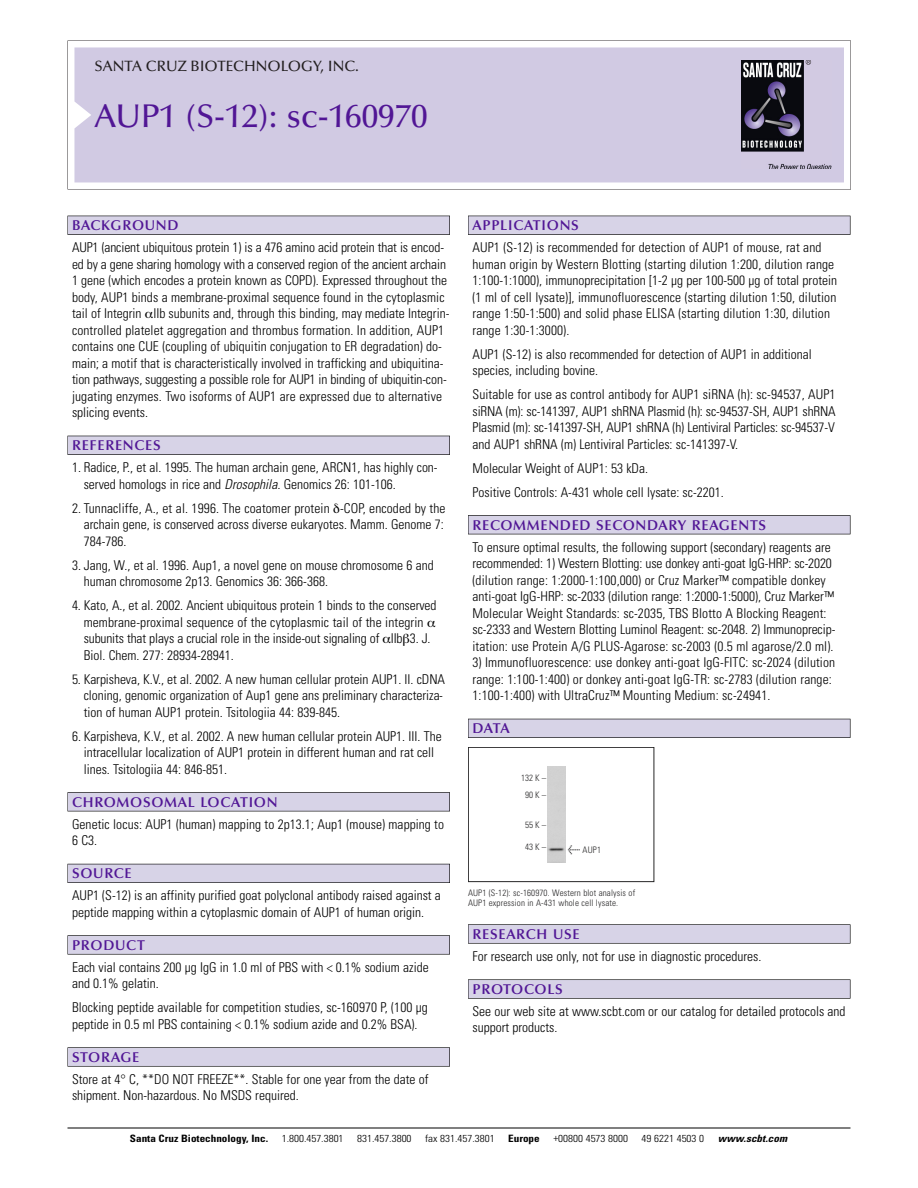
<style>
.page{position:relative;width:918px;height:1188px;background:#fff}
.page>*{position:absolute;margin:0;border:0;box-sizing:border-box;transform-origin:0 0}
.t1{font:500 33px "Optima";color:#511695}
.t2{font:500 15px "Optima";color:#231f20}
.t3{font:600 14.25px "Optima";letter-spacing:.05em;color:#511695}
.t4{font:300 condensed 13.5px/16.5px "Univers";color:#000}
.t5{font:300 condensed 10.2px "Univers";color:#000;scale:1.1 1}
.t6{font:700 condensed 10.2px "Univers";color:#000;scale:1.1 1}
.t7{font:italic 700 condensed 10.2px "Univers";letter-spacing:.005em;color:#000;scale:1.1 1}
.t8{font:9px/10.5px "Univers Condensed Light+NVUROK";letter-spacing:.015em;color:#272627}
.s1{font-style:italic}
.s2{font-family:"Meta Plus Book Roman+VVQPCH";font-size:10.5px}
</style>
<div class="page">
<svg style="left:68px;top:40px;width:783px;height:149px"></svg>
<div style="left:74px;top:47px;width:770px;height:135px;background:#d1cae3"></div>
<img style="left:741px;top:60px;width:90px;height:108px">
<div style="left:68px;top:216px;width:382px;height:19px;background:#525155"></div>
<div style="left:68px;top:216px;width:381px;height:18px;background:#d7d3e7"></div>
<div style="left:68px;top:436px;width:382px;height:19px;background:#515055"></div>
<div style="left:68px;top:436px;width:381px;height:18px;background:#d7d3e7"></div>
<div style="left:68px;top:792px;width:382px;height:19px;background:#545357"></div>
<div style="left:68px;top:793px;width:381px;height:18px;background:#d7d3e7"></div>
<div style="left:68px;top:864px;width:382px;height:19px;background:#54535a"></div>
<div style="left:68px;top:864px;width:381px;height:18px;background:#d7d3e7"></div>
<svg style="left:68px;top:935px;width:382px;height:20px"></svg>
<div style="left:68px;top:936px;width:381px;height:18px;background:#d7d3e7"></div>
<div style="left:68px;top:1047px;width:382px;height:20px;background:#626263"></div>
<div style="left:68px;top:1048px;width:381px;height:18px;background:#d7d3e7"></div>
<div style="left:468px;top:216px;width:382px;height:19px;background:#525155"></div>
<div style="left:468px;top:216px;width:382px;height:18px;background:#d7d3e7"></div>
<div style="left:468px;top:515px;width:382px;height:19px;background:#525155"></div>
<div style="left:468px;top:516px;width:382px;height:18px;background:#d7d3e7"></div>
<div style="left:468px;top:719px;width:382px;height:19px;background:#525158"></div>
<div style="left:468px;top:719px;width:382px;height:18px;background:#d7d3e7"></div>
<div style="left:468px;top:924px;width:382px;height:20px;background:#666667"></div>
<div style="left:468px;top:925px;width:382px;height:18px;background:#d7d3e7"></div>
<div style="left:468px;top:979px;width:382px;height:20px;background:#666"></div>
<div style="left:468px;top:980px;width:382px;height:18px;background:#d7d3e7"></div>
<hr style="left:68px;top:1128px;width:782px;height:1px;background:#000">
<div style="left:468px;top:747px;width:186px;height:135px;border:1px solid #272627"></div>
<div style="left:547px;top:767px;width:19px;height:96px;background:#d1d1d1"></div>
<p class="t2" style="left:94px;top:61px;width:266px">SANTA CRUZ BIOTECHNOLOGY, INC.</p>
<h1 class="t1" style="left:94px;top:103px;width:335px">AUP1 (S-12): sc-160970</h1>
<p class="t3" style="left:72px;top:219px;width:108px">BACKGROUND</p>
<p class="t4" style="left:72px;top:240px;width:379px">AUP1 (ancient ubiquitous protein 1) is a 476 amino acid protein that is encod&shy;ed by a gene sharing homology with a conserved region of the ancient archain 1 gene (which encodes a protein known as COPD). Expressed throughout the body, AUP1 binds a membrane-proximal sequence found in the cytoplasmic tail of Integrin IIb subunits and, through this binding, may mediate Integrin&shy;controlled platelet aggregation and thrombus formation. In addition, AUP1 contains one CUE (coupling of ubiquitin conjugation to ER degradation) do&shy;main; a motif that is characteristically involved in trafficking and ubiquitina&shy;tion pathways, suggesting a possible role for AUP1 in binding of ubiquitin-con&shy;jugating enzymes. Two isoforms of AUP1 are expressed due to alternative splicing events.</p>
<p class="t3" style="left:72px;top:440px;width:90px">REFERENCES</p>
<p class="t4" style="left:84px;top:460px;width:356px;text-indent:-12px">1. Radice, P., et al. 1995. The human archain gene, ARCN1, has highly con&shy;served homologs in rice and <span class="s1">Drosophila.</span> Genomics 26: 101-106.</p>
<p class="t4" style="left:84px;top:501px;width:363px;text-indent:-12px">2. Tunnacliffe, A., et al. 1996. The coatomer protein -COP, encoded by the archain gene, is conserved across diverse eukaryotes. Mamm. Genome 7:<br>784-786.</p>
<p class="t4" style="left:84px;top:558px;width:352px;text-indent:-12px">3. Jang, W., et al. 1996. Aup1, a novel gene on mouse chromosome 6 and human chromosome 2p13. Genomics 36: 366-368.</p>
<p class="t4" style="left:84px;top:598px;width:354px;text-indent:-12px">4. Kato, A., et al. 2002. Ancient ubiquitous protein 1 binds to the conserved membrane-proximal sequence of the cytoplasmic tail of the integrin subunits that plays a crucial role in the inside-out signaling of IIb 3. J.<br>Biol. Chem. 277: 28934-28941.</p>
<p class="t4" style="left:84px;top:672px;width:363px;text-indent:-12px">5. Karpisheva, K.V., et al. 2002. A new human cellular protein AUP1. II. cDNA cloning, genomic organization of Aup1 gene ans preliminary characteriza&shy;tion of human AUP1 protein. Tsitologiia 44: 839-845.</p>
<p class="t4" style="left:84px;top:729px;width:360px;text-indent:-12px">6. Karpisheva, K.V., et al. 2002. A new human cellular protein AUP1. III. The intracellular localization of AUP1 protein in different human and rat cell lines. Tsitologiia 44: 846-851.</p>
<p class="t3" style="left:72px;top:796px;width:207px">CHROMOSOMAL LOCATION</p>
<p class="t4" style="left:72px;top:817px;width:374px">Genetic locus: AUP1 (human) mapping to 2p13.1; Aup1 (mouse) mapping to<br>6 C3.</p>
<p class="t3" style="left:72px;top:868px;width:61px">SOURCE</p>
<p class="t4" style="left:72px;top:888px;width:370px">AUP1 (S-12) is an affinity purified goat polyclonal antibody raised against a peptide mapping within a cytoplasmic domain of AUP1 of human origin.</p>
<p class="t3" style="left:72px;top:939px;width:74px">PRODUCT</p>
<p class="t4" style="left:72px;top:960px;width:358px">Each vial contains 200 µg IgG in 1.0 ml of PBS with &lt; 0.1% sodium azide and 0.1% gelatin.</p>
<p class="t4" style="left:72px;top:1000px;width:357px">Blocking peptide available for competition studies, sc-160970 P, (100 µg peptide in 0.5 ml PBS containing &lt; 0.1% sodium azide and 0.2% BSA).</p>
<p class="t3" style="left:72px;top:1051px;width:69px">STORAGE</p>
<p class="t4" style="left:72px;top:1072px;width:358px">Store at 4° C, **DO NOT FREEZE**. Stable for one year from the date of shipment. Non-hazardous. No MSDS required.</p>
<p class="t3" style="left:473px;top:219px;width:108px">APPLICATIONS</p>
<p class="t4" style="left:473px;top:240px;width:366px">AUP1 (S-12) is recommended for detection of AUP1 of mouse, rat and human origin by Western Blotting (starting dilution 1:200, dilution range 1:100-1:1000), immunoprecipitation [1-2 µg per 100-500 µg of total protein (1 ml of cell lysate)], immunofluorescence (starting dilution 1:50, dilution range 1:50-1:500) and solid phase ELISA (starting dilution 1:30, dilution range 1:30-1:3000).</p>
<p class="t4" style="left:473px;top:347px;width:341px">AUP1 (S-12) is also recommended for detection of AUP1 in additional species, including bovine.</p>
<p class="t4" style="left:473px;top:387px;width:365px;text-align:justify">Suitable for use as control antibody for AUP1 siRNA (h): sc-94537, AUP1 siRNA (m): sc-141397, AUP1 shRNA Plasmid (h): sc-94537-SH, AUP1 shRNA Plasmid (m): sc-141397-SH, AUP1 shRNA (h) Lentiviral Particles: sc-94537-V and AUP1 shRNA (m) Lentiviral Particles: sc-141397-V.</p>
<p class="t4" style="left:473px;top:457px;width:253px;line-height:24px">Molecular Weight of AUP1: 53 kDa.<br>Positive Controls: A-431 whole cell lysate: sc-2201.</p>
<p class="t3" style="left:473px;top:519px;width:295px">RECOMMENDED SECONDARY REAGENTS</p>
<p class="t4" style="left:473px;top:540px;width:364px">To ensure optimal results, the following support (secondary) reagents are recommended: 1) Western Blotting: use donkey anti-goat IgG-HRP: sc-2020 (dilution range: 1:2000-1:100,000) or Cruz Marker™ compatible donkey anti-goat IgG-HRP: sc-2033 (dilution range: 1:2000-1:5000), Cruz Marker™ Molecular Weight Standards: sc-2035, TBS Blotto A Blocking Reagent: sc-2333 and Western Blotting Luminol Reagent: sc-2048. 2) Immunoprecip&shy;itation: use Protein A/G PLUS-Agarose: sc-2003 (0.5 ml agarose/2.0 ml).</p>
<p class="t4" style="left:473px;top:655px;width:364px">3) Immunofluorescence: use donkey anti-goat IgG-FITC: sc-2024 (dilution range: 1:100-1:400) or donkey anti-goat IgG-TR: sc-2783 (dilution range:<br>1:100-1:400) with UltraCruz™ Mounting Medium: sc-24941.</p>
<p class="t3" style="left:473px;top:723px;width:39px">DATA</p>
<p class="t8" style="left:521px;top:770px;width:26px;line-height:16.8px;text-align:center">132 K –<br>90K–</p>
<p class="t8" style="left:525px;top:820px;width:22px">55K–</p>
<p class="t8" style="left:525px;top:842px;width:22px">43K–</p>
<p class="t8" style="left:568px;top:845px;width:35px"><span class="s2">&lt;</span> AUP1</p>
<p class="t8" style="left:468px;top:888px;width:169px">AUP1 (S-12): sc-160970. Western blot analysis of<br>AUP1 expression in A-431 whole cell lysate.</p>
<p class="t3" style="left:473px;top:928px;width:109px">RESEARCH USE</p>
<p class="t4" style="left:473px;top:949px;width:290px">For research use only, not for use in diagnostic procedures.</p>
<p class="t3" style="left:473px;top:983px;width:92px">PROTOCOLS</p>
<p class="t4" style="left:473px;top:1004px;width:375px">See our web site at www.scbt.com or our catalog for detailed protocols and support products.</p>
<p class="t6" style="left:130px;top:1135px;width:127px">Santa Cruz Biotechnology, Inc.</p>
<p class="t5" style="left:282px;top:1135px;width:58px">1.800.457.3801</p>
<p class="t5" style="left:357px;top:1135px;width:51px">831.457.3800</p>
<p class="t5" style="left:425px;top:1135px;width:65px">fax 831.457.3801</p>
<p class="t6" style="left:508px;top:1135px;width:30px">Europe</p>
<p class="t5" style="left:553px;top:1135px;width:69px">+00800 4573 8000</p>
<p class="t5" style="left:642px;top:1135px;width:58px">49 6221 4503 0</p>
<p class="t7" style="left:718px;top:1135px;width:64px">www.scbt.com</p>
</div>
